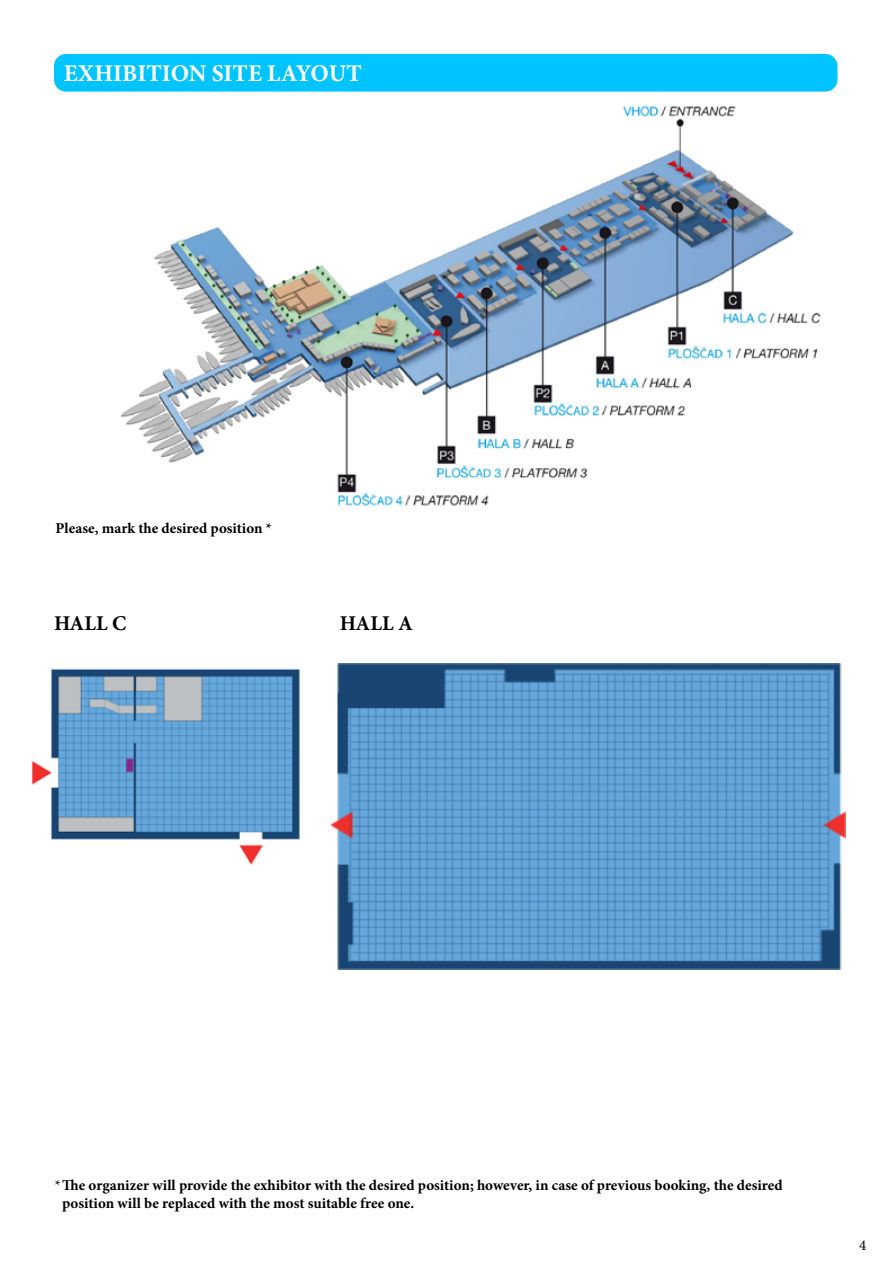
<style>
.page{position:relative;width:893px;height:1263px;background:#fff}
.page>*{position:absolute;margin:0;border:0;box-sizing:border-box;transform-origin:0 0}
.t1{font:700 24px "Minion Pro";color:#fff}
.t2{font:700 21px "Minion Pro";color:#000}
.t3{font:700 15px/18px "Minion Pro";color:#000}
.t4{font:15px "Minion Pro";color:#000}
.s1{font-weight:400}
</style>
<div class="page">
<img style="left:121px;top:88px;width:713px;height:418px">
<div style="left:54px;top:54px;width:783px;height:38px;background:#00c4ff;border-radius:12px"></div>
<img style="left:331px;top:663px;width:514px;height:306px">
<img style="left:31px;top:668px;width:269px;height:197px">
<h1 class="t1" style="left:64px;top:56px;width:300px">EXHIBITION SITE LAYOUT</h1>
<p class="t3" style="left:56px;top:519px;width:218px">Please, mark the desired position *</p>
<h2 class="t2" style="left:54px;top:608px;width:74px">HALL C</h2>
<h2 class="t2" style="left:340px;top:608px;width:74px">HALL A</h2>
<p class="t3" style="left:62px;top:1176px;width:722px;text-indent:-8px"><span class="s1">*</span>The organizer will provide the exhibitor with the desired position; however, in case of previous booking, the desired position will be replaced with the most suitable free one.</p>
<p class="t4" style="left:859px;top:1235px;width:9px">4</p>
</div>
